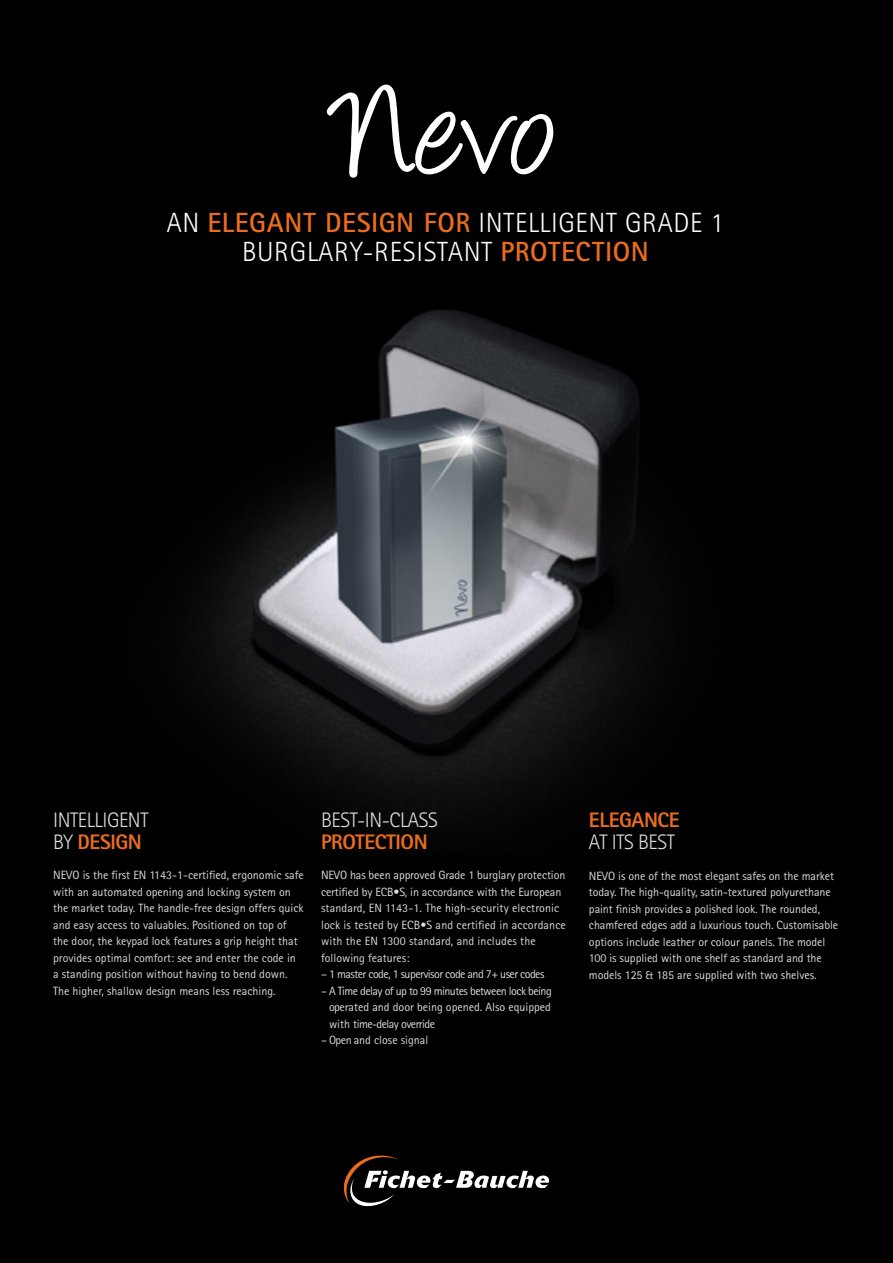
<style>
.page{position:relative;width:893px;height:1263px;background:#fff}
.page>*{position:absolute;margin:0;border:0;box-sizing:border-box;transform-origin:0 0}
.t1{font:155.7px "Angelina";color:#fff}
.t2{font:300 27.75px "Rotis Sans Serif Std";letter-spacing:.025em;color:#fff}
.t3{font:300 21px/22.5px "Rotis Sans Serif Std";letter-spacing:-.02em;color:#dcdddf}
.t4{font:12px/16.5px "Rotis Sans Serif Std";color:#dcdddf}
.t5{font:12px "Rotis Sans Serif Std";letter-spacing:-.045em;color:#dcdddf}
.s1{font-weight:700;color:#ea6d1f}
.s2{font-weight:800;color:#ea6d1f}
</style>
<div class="page">
<img style="left:0;top:0;width:893px;height:1263px">
<svg style="left:344px;top:1155px;width:205px;height:51px;background:#2b2927"></svg>
<p class="t1" style="left:334px;top:66px;width:226px">Nevo</p>
<p class="t2" style="left:167px;top:207px;width:558px">AN <span class="s1">ELEGANT DESIGN FOR</span> INTELLIGENT GRADE 1</p>
<p class="t2" style="left:242px;top:235px;width:408px">BURGLARY-RESISTANT <span class="s1">PROTECTION</span></p>
<p class="t3" style="left:53px;top:808px;width:97px">INTELLIGENT<br>BY <span class="s2">DESIGN</span></p>
<p class="t3" style="left:321px;top:808px;width:118px">BEST-IN-CLASS<br><span class="s2">PROTECTION</span></p>
<p class="t3" style="left:589px;top:808px;width:92px"><span class="s2">ELEGANCE<br></span>AT ITS BEST</p>
<p class="t4" style="left:53px;top:867px;width:252px">NEVO is the first EN 1143-1-certified, ergonomic safe with an automated opening and locking system on the market today. The handle-free design offers quick and easy access to valuables. Positioned on top of the door, the keypad lock features a grip height that provides optimal comfort: see and enter the code in a standing position without having to bend down.<br>The higher, shallow design means less reaching.</p>
<p class="t4" style="left:321px;top:867px;width:246px">NEVO has been approved Grade 1 burglary protection certified by ECB•S, in accordance with the European standard, EN 1143-1. The high-security electronic lock is tested by ECB•S and certified in accordance with the EN 1300 standard, and includes the following features:</p>
<p class="t5" style="left:321px;top:967px;width:225px">– 1 master code, 1 supervisor code and 7+ user codes</p>
<p class="t4" style="left:329px;top:982px;width:224px;text-align:justify;text-indent:-8px">– A Time delay of up to 99 minutes between lock being operated and door being opened. Also equipped with time-delay override</p>
<p class="t4" style="left:321px;top:1032px;width:109px">– Open and close signal</p>
<p class="t4" style="left:589px;top:867px;width:251px">NEVO is one of the most elegant safes on the market today. The high-quality, satin-textured polyurethane paint finish provides a polished look. The rounded, chamfered edges add a luxurious touch. Customisable options include leather or colour panels. The model 100 is supplied with one shelf as standard and the models 125 &amp; 185 are supplied with two shelves.</p>
</div>
